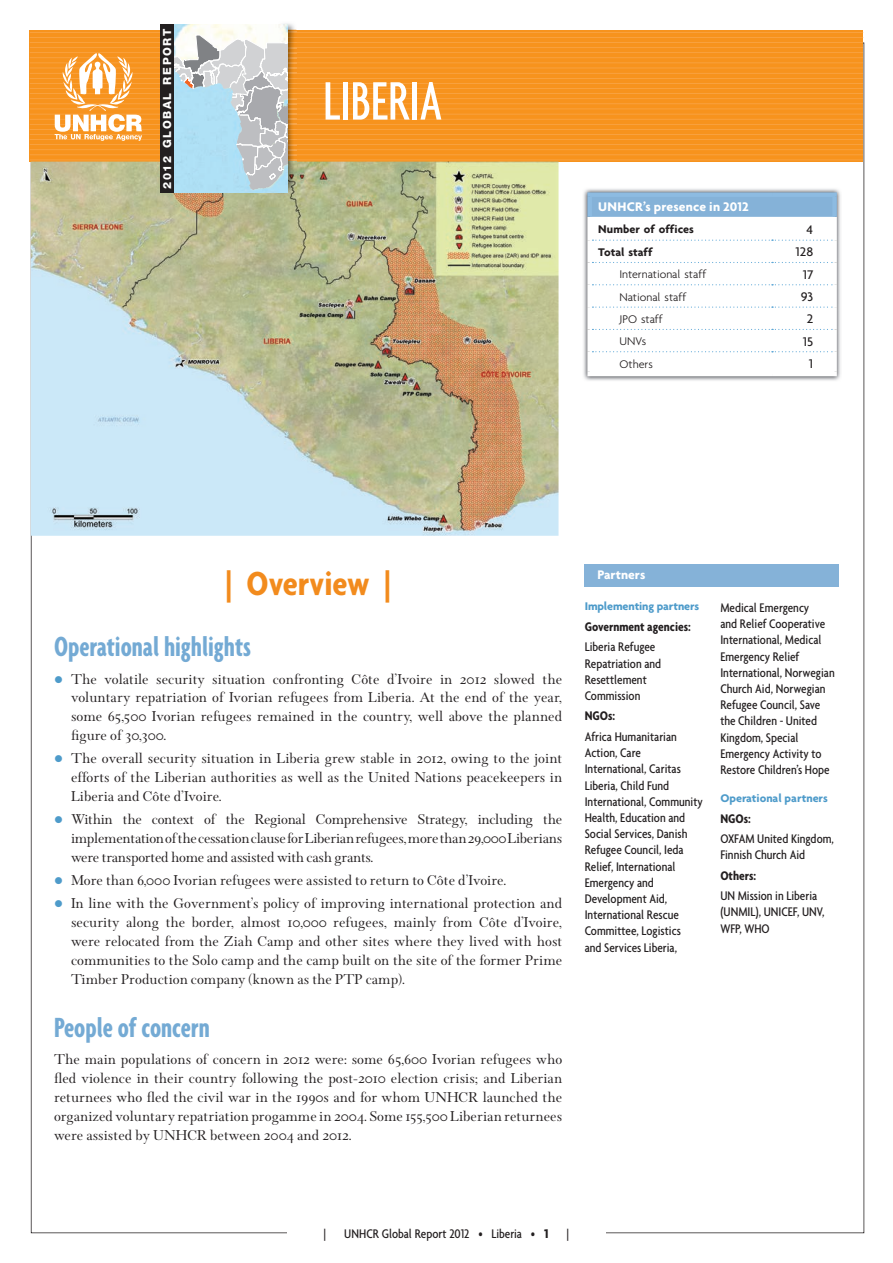
<style>
.page{position:relative;width:893px;height:1263px;background:#fff}
.page>*{position:absolute;margin:0;border:0;box-sizing:border-box;transform-origin:0 0}
.t1{font:500 extra-condensed 58.5px "Agenda";color:#fff}
.t2{font:700 condensed 36px "Agenda";color:#f28b1d}
.t3{font:700 extra-condensed 30px "Agenda";color:#74aad4}
.t4{font:15.75px/18.9px "Wessex";color:#231f20;text-align:justify}
.t5{font:500 condensed 13.5px/16.2px "Agenda";color:#231f20}
.t6{font:700 condensed 13.5px "Agenda";color:#231f20}
.t7{font:700 13.5px "Agenda";letter-spacing:.01em;color:#fff}
.t8{font:500 13.5px "Agenda";letter-spacing:-.005em;color:#231f20}
.t9{font:300 12px "Agenda";color:#231f20}
.t10{font:700 12px "Agenda";letter-spacing:-.01em;color:#4e9bca}
.t11{font:700 12px "Agenda";letter-spacing:.005em;color:#231f20}
.t12{font:800 11.25px "Helvetica Neue";letter-spacing:.145em;color:#fff}
.s1{color:#4e9bca}
.s2{font-weight:700;font-stretch:normal}
</style>
<div class="page">
<img style="left:31px;top:189px;width:527px;height:347px">
<img style="left:284px;top:23px;width:12px;height:170px">
<img style="left:174px;top:24px;width:113px;height:169px">
<svg style="left:30px;top:26px;width:833px;height:163px;background:#ecad5d"></svg>
<div style="left:160px;top:24px;width:14px;height:169px;background:#231f20"></div>
<div style="left:585px;top:565px;width:254px;height:22px;background:#85b2d8"></div>
<img style="left:583px;top:188px;width:259px;height:193px">
<div style="left:590px;top:195px;width:245px;height:22px;background:#85b2d8"></div>
<svg style="left:592px;top:217px;width:240px;height:155px"></svg>
<div style="left:587px;top:217px;width:5px;height:23px;background:#fff"></div>
<div style="left:832px;top:217px;width:5px;height:23px;background:#fff"></div>
<div style="left:587px;top:240px;width:5px;height:22px;background:#fff"></div>
<div style="left:832px;top:240px;width:5px;height:22px;background:#fff"></div>
<div style="left:587px;top:262px;width:5px;height:23px;background:#fff"></div>
<div style="left:832px;top:262px;width:5px;height:23px;background:#fff"></div>
<div style="left:587px;top:285px;width:5px;height:22px;background:#fff"></div>
<div style="left:832px;top:285px;width:5px;height:22px;background:#fff"></div>
<div style="left:587px;top:307px;width:5px;height:22px;background:#fff"></div>
<div style="left:832px;top:307px;width:5px;height:22px;background:#fff"></div>
<div style="left:587px;top:329px;width:5px;height:23px;background:#fff"></div>
<div style="left:832px;top:329px;width:5px;height:23px;background:#fff"></div>
<div style="left:587px;top:352px;width:5px;height:20px;background:#fff"></div>
<div style="left:832px;top:352px;width:5px;height:20px;background:#fff"></div>
<hr style="left:587px;top:372px;width:185px;height:4px;background:#fff">
<hr style="left:772px;top:372px;width:65px;height:4px;background:#fff">
<div style="left:587px;top:192px;width:185px;height:5px;background:#8dbbe1"></div>
<div style="left:587px;top:197px;width:5px;height:20px;background:#8dbbe1"></div>
<div style="left:772px;top:192px;width:65px;height:5px;background:#8dbbe1"></div>
<div style="left:832px;top:197px;width:5px;height:20px;background:#8dbbe1"></div>
<p class="t12" style="left:160px;top:189px;width:161px;rotate:-90deg">2012 GLOBAL REPORT</p>
<h1 class="t1" style="left:323px;top:69px;width:120px">LIBERIA</h1>
<p class="t7" style="left:598px;top:198px;width:152px">UNHCR’s presence in 2012</p>
<p class="t11" style="left:598px;top:222px;width:97px">Number of offices</p>
<p class="t8" style="left:807px;top:221px;width:8px">4</p>
<p class="t11" style="left:598px;top:245px;width:56px">Total staff</p>
<p class="t8" style="left:796px;top:244px;width:19px">128</p>
<p class="t9" style="left:619px;top:267px;width:88px">International staff</p>
<p class="t8" style="left:803px;top:266px;width:12px">17</p>
<p class="t9" style="left:619px;top:290px;width:68px">National staff</p>
<p class="t8" style="left:801px;top:289px;width:14px">93</p>
<p class="t9" style="left:619px;top:312px;width:45px">JPO staff</p>
<p class="t8" style="left:807px;top:311px;width:8px">2</p>
<p class="t9" style="left:619px;top:334px;width:28px">UNVs</p>
<p class="t8" style="left:803px;top:333px;width:12px">15</p>
<p class="t9" style="left:619px;top:357px;width:35px">Others</p>
<p class="t8" style="left:809px;top:355px;width:6px">1</p>
<h2 class="t2" style="left:225px;top:562px;width:167px">| Overview |</h2>
<h3 class="t3" style="left:54px;top:629px;width:199px">Operational highlights</h3>
<p class="t4" style="left:71px;top:669px;width:493px;text-indent:-17px"><span class="s1">●</span> The volatile security situation confronting Côte d’Ivoire in 2012 slowed the voluntary repatriation of Ivorian refugees from Liberia. At the end of the year, some 65,500 Ivorian refugees remained in the country, well above the planned figure of 30,300.</p>
<p class="t4" style="left:71px;top:749px;width:493px;text-indent:-17px"><span class="s1">●</span> The overall security situation in Liberia grew stable in 2012, owing to the joint efforts of the Liberian authorities as well as the United Nations peacekeepers in Liberia and Côte d’Ivoire.</p>
<p class="t4" style="left:71px;top:810px;width:493px;text-indent:-17px"><span class="s1">●</span> Within the context of the Regional Comprehensive Strategy, including the implementation of the cessation clause for Liberian refugees, more than 29,000 Liberians were transported home and assisted with cash grants.</p>
<p class="t4" style="left:54px;top:871px;width:454px"><span class="s1">●</span> More than 6,000 Ivorian refugees were assisted to return to Côte d’Ivoire.</p>
<p class="t4" style="left:71px;top:894px;width:493px;text-indent:-17px"><span class="s1">●</span> In line with the Government’s policy of improving international protection and security along the border, almost 10,000 refugees, mainly from Côte d’Ivoire, were relocated from the Ziah Camp and other sites where they lived with host communities to the Solo camp and the camp built on the site of the former Prime Timber Production company (known as the PTP camp).</p>
<h3 class="t3" style="left:54px;top:1010px;width:157px">People of concern</h3>
<p class="t4" style="left:54px;top:1050px;width:510px">The main populations of concern in 2012 were: some 65,600 Ivorian refugees who fled violence in their country following the post-2010 election crisis; and Liberian returnees who fled the civil war in the 1990s and for whom UNHCR launched the organized voluntary repatriation progamme in 2004. Some 155,500 Liberian returnees were assisted by UNHCR between 2004 and 2012.</p>
<p class="t7" style="left:597px;top:567px;width:49px">Partners</p>
<p class="t10" style="left:585px;top:599px;width:116px">Implementing partners</p>
<p class="t6" style="left:585px;top:619px;width:108px">Government agencies:</p>
<p class="t5" style="left:585px;top:639px;width:78px">Liberia Refugee<br>Repatriation and<br>Resettlement<br>Commission</p>
<p class="t6" style="left:585px;top:708px;width:32px">NGOs:</p>
<p class="t5" style="left:585px;top:728px;width:120px">Africa Humanitarian<br>Action, Care<br>International, Caritas<br>Liberia, Child Fund<br>International, Community<br>Health, Education and<br>Social Services, Danish<br>Refugee Council, Ieda<br>Relief, International<br>Emergency and<br>Development Aid,<br>International Rescue<br>Committee, Logistics<br>and Services Liberia,</p>
<p class="t5" style="left:720px;top:599px;width:116px">Medical Emergency<br>and Relief Cooperative<br>International, Medical<br>Emergency Relief<br>International, Norwegian<br>Church Aid, Norwegian<br>Refugee Council, Save the Children - United<br>Kingdom, Special<br>Emergency Activity to<br>Restore Children’s Hope</p>
<p class="t10" style="left:720px;top:791px;width:109px">Operational partners</p>
<p class="t6" style="left:720px;top:810px;width:32px">NGOs:</p>
<p class="t5" style="left:720px;top:830px;width:115px">OXFAM United Kingdom,<br>Finnish Church Aid</p>
<p class="t6" style="left:720px;top:867px;width:37px">Others:</p>
<p class="t5" style="left:720px;top:887px;width:106px">UN Mission in Liberia (UNMIL), UNICEF, UNV,<br>WFP, WHO</p>
<p class="t5" style="left:324px;top:1225px;width:4px">|</p>
<p class="t5" style="left:344px;top:1225px;width:206px">UNHCR Global Report 2012 • Liberia • <span class="s2">1</span></p>
<p class="t5" style="left:567px;top:1225px;width:4px">|</p>
</div>
